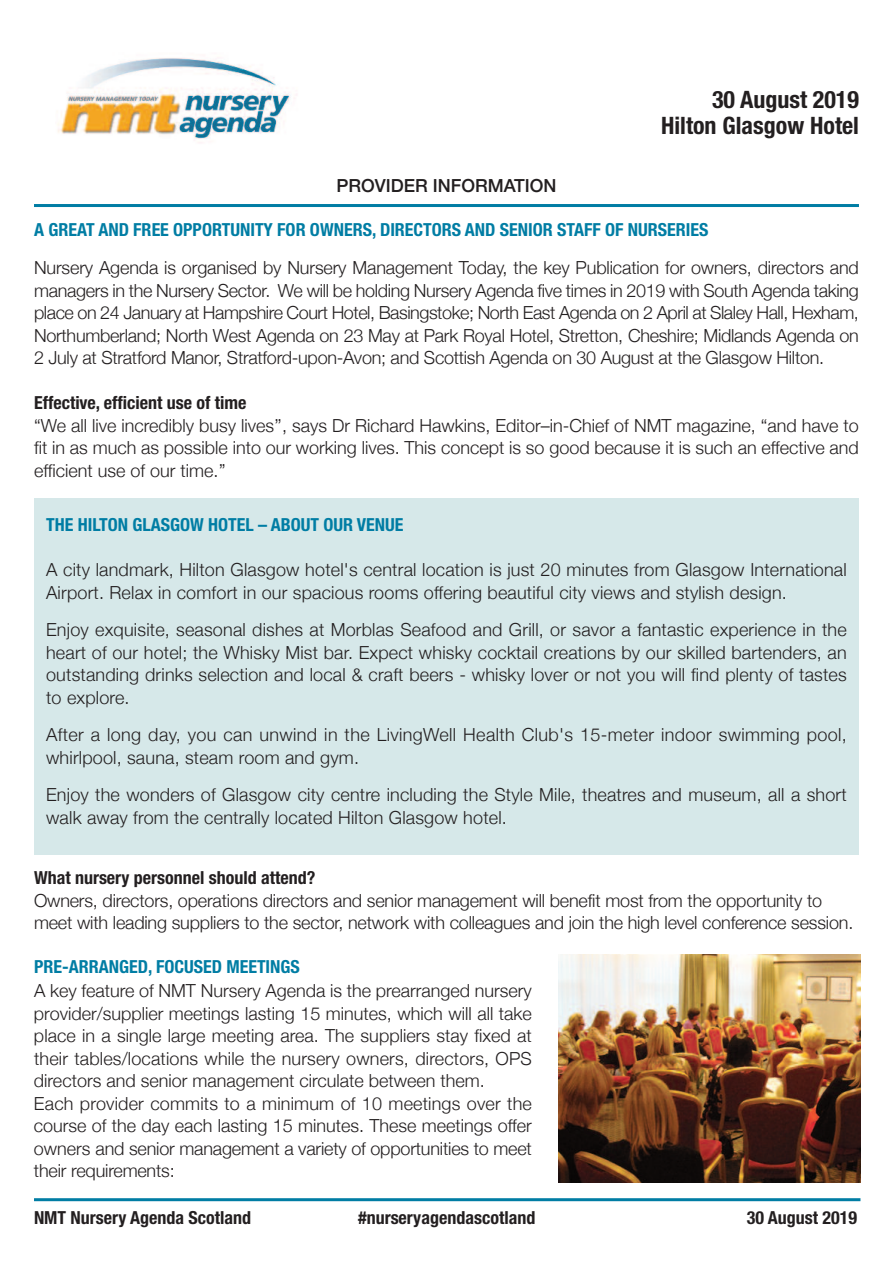
<style>
.page{position:relative;width:893px;height:1263px;background:#fff}
.page>*{position:absolute;margin:0;border:0;box-sizing:border-box;transform-origin:0 0}
.t1{font:700 condensed 24px/25.5px "Helvetica Neue";color:#231f20;text-align:right}
.t2{font:300 18px/22.5px "Helvetica Neue";color:#231f20}
.t3{font:700 condensed 18px "Helvetica Neue";color:#007da4}
.t4{font:700 condensed 18px "Helvetica Neue";color:#231f20}
.t5{font:300 18px/22.5px "Helvetica Neue";letter-spacing:.02em;color:#231f20}
.t6{font:500 18px "Helvetica Neue";color:#231f20}
</style>
<div class="page">
<div style="left:34px;top:498px;width:825px;height:357px;background:#d6e8e9"></div>
<hr style="left:34px;top:1198px;width:826px;height:3px;background:#007da4">
<hr style="left:34px;top:204px;width:825px;height:3px;background:#007da4">
<img style="left:57px;top:58px;width:240px;height:85px">
<img style="left:559px;top:954px;width:301px;height:228px">
<p class="t6" style="left:336px;top:174px;width:222px">PROVIDER INFORMATION</p>
<h1 class="t1" style="left:661px;top:85px;width:199px">30 August 2019<br>Hilton Glasgow Hotel</h1>
<p class="t3" style="left:34px;top:215px;width:676px">A GREAT AND FREE OPPORTUNITY FOR OWNERS, DIRECTORS AND SENIOR STAFF OF NURSERIES</p>
<p class="t2" style="left:34px;top:256px;width:826px;text-align:justify">Nursery Agenda is organised by Nursery Management Today, the key Publication for owners, directors and managers in the Nursery Sector. We will be holding Nursery Agenda five times in 2019 with South Agenda taking place on 24 January at Hampshire Court Hotel, Basingstoke; North East Agenda on 2 April at Slaley Hall, Hexham, Northumberland; North West Agenda on 23 May at Park Royal Hotel, Stretton, Cheshire; Midlands Agenda on 2 July at Stratford Manor, Stratford-upon-Avon; and Scottish Agenda on 30 August at the Glasgow Hilton.</p>
<p class="t4" style="left:34px;top:388px;width:214px">Effective, efficient use of time</p>
<p class="t2" style="left:34px;top:413px;width:826px;text-align:justify">“We all live incredibly busy lives’’, says Dr Richard Hawkins, Editor–in-Chief of NMT magazine, “and have to fit in as much as possible into our working lives. This concept is so good because it is such an effective and efficient use of our time.’’</p>
<p class="t3" style="left:46px;top:510px;width:359px">THE HILTON GLASGOW HOTEL – ABOUT OUR VENUE</p>
<p class="t2" style="left:46px;top:558px;width:802px">A city landmark, Hilton Glasgow hotel's central location is just 20 minutes from Glasgow International<br>Airport. Relax in comfort in our spacious rooms offering beautiful city views and stylish design.</p>
<p class="t2" style="left:46px;top:618px;width:802px;text-align:justify">Enjoy exquisite, seasonal dishes at Morblas Seafood and Grill, or savor a fantastic experience in the heart of our hotel; the Whisky Mist bar. Expect whisky cocktail creations by our skilled bartenders, an outstanding drinks selection and local &amp; craft beers - whisky lover or not you will find plenty of tastes to explore.</p>
<p class="t5" style="left:46px;top:723px;width:802px">After a long day, you can unwind in the LivingWell Health Club's 15-meter indoor swimming pool, whirlpool, sauna, steam room and gym.</p>
<p class="t2" style="left:46px;top:783px;width:802px">Enjoy the wonders of Glasgow city centre including the Style Mile, theatres and museum, all a short walk away from the centrally located Hilton Glasgow hotel.</p>
<p class="t4" style="left:34px;top:863px;width:283px">What nursery personnel should attend?</p>
<p class="t2" style="left:34px;top:888px;width:821px">Owners, directors, operations directors and senior management will benefit most from the opportunity to meet with leading suppliers to the sector, network with colleagues and join the high level conference session.</p>
<p class="t3" style="left:34px;top:952px;width:267px">PRE-ARRANGED, FOCUSED MEETINGS</p>
<p class="t2" style="left:34px;top:979px;width:499px">A key feature of NMT Nursery Agenda is the prearranged nursery provider/supplier meetings lasting 15 minutes, which will all take place in a single large meeting area. The suppliers stay fixed at their tables/locations while the nursery owners, directors, OPS directors and senior management circulate between them.<br>Each provider commits to a minimum of 10 meetings over the course of the day each lasting 15 minutes. These meetings offer owners and senior management a variety of opportunities to meet their requirements:</p>
<p class="t4" style="left:34px;top:1202px;width:219px">NMT Nursery Agenda Scotland</p>
<p class="t4" style="left:358px;top:1202px;width:179px">#nurseryagendascotland</p>
<p class="t4" style="left:747px;top:1202px;width:112px">30 August 2019</p>
</div>
